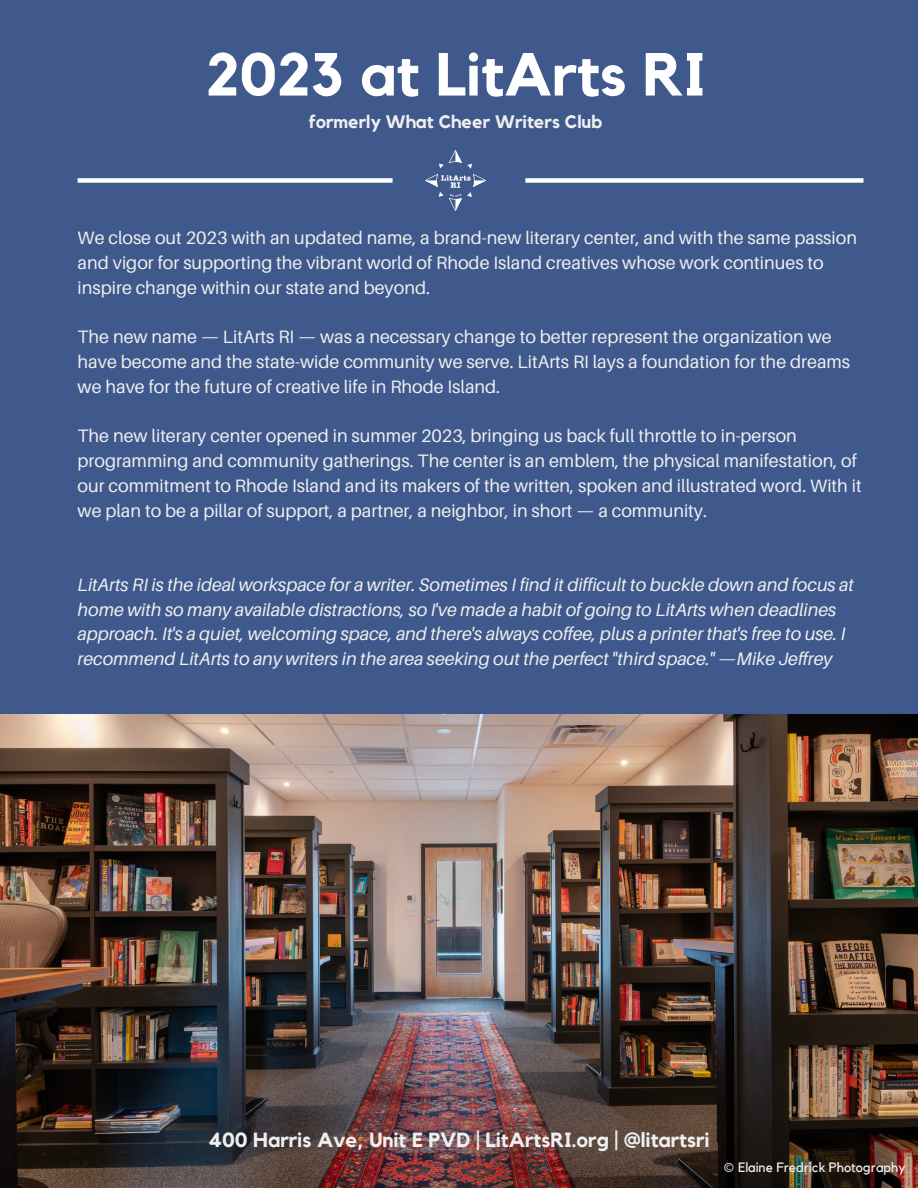
<style>
.page{position:relative;width:918px;height:1188px;background:#3f598c}
.page>*{position:absolute;margin:0;border:0;box-sizing:border-box;transform-origin:0 0}
.t1{font:700 60px "Kollektif";color:#fff}
.t2{font:700 20.4px "Kollektif";color:#efefef}
.t3{font:18px/24.8px "Aileron";color:#efefef}
.t4{font:italic 18px/24.8px "Aileron";color:#efefef}
.t5{font:700 18px "Kollektif";color:#efefef}
.t6{font:13.5px "Kollektif";color:#efefef}
</style>
<div class="page">
<div style="left:78px;top:178px;width:315px;height:5px;background:#fff"></div>
<img style="left:426px;top:151px;width:59px;height:59px">
<div style="left:525px;top:178px;width:339px;height:5px;background:#fff"></div>
<img style="left:0;top:714px;width:918px;height:474px">
<p class="t1" style="left:206px;top:47px;width:501px">2023 at LitArts RI</p>
<h2 class="t5" style="left:309px;top:113px;width:295px">formerly What Cheer Writers Club</h2>
<h4 class="t3" style="left:78px;top:225px;width:781px">We close out 2023 with an updated name, a brand-new literary center, and with the same passion and vigor for supporting the vibrant world of Rhode Island creatives whose work continues to inspire change within our state and beyond.</h4>
<h4 class="t3" style="left:78px;top:324px;width:774px">The new name — LitArts RI — was a necessary change to better represent the organization we have become and the state-wide community we serve. LitArts RI lays a foundation for the dreams we have for the future of creative life in Rhode Island.</h4>
<h4 class="t3" style="left:78px;top:423px;width:786px">The new literary center opened in summer 2023, bringing us back full throttle to in-person programming and community gatherings. The center is an emblem, the physical manifestation, of our commitment to Rhode Island and its makers of the written, spoken and illustrated word. With it we plan to be a pillar of support, a partner, a neighbor, in short — a community.</h4>
<h4 class="t4" style="left:78px;top:572px;width:778px">LitArts RI is the ideal workspace for a writer. Sometimes I find it difficult to buckle down and focus at home with so many available distractions, so I've made a habit of going to LitArts when deadlines approach. It's a quiet, welcoming space, and there's always coffee, plus a printer that's free to use. I recommend LitArts to any writers in the area seeking out the perfect "third space." —Mike Jeffrey</h4>
<p class="t2" style="left:208px;top:1131px;width:503px">400 Harris Ave, Unit E PVD | LitArtsRI.org | @litartsri</p>
<p class="t6" style="left:723px;top:1161px;width:184px">© Elaine Fredrick Photography</p>
</div>
